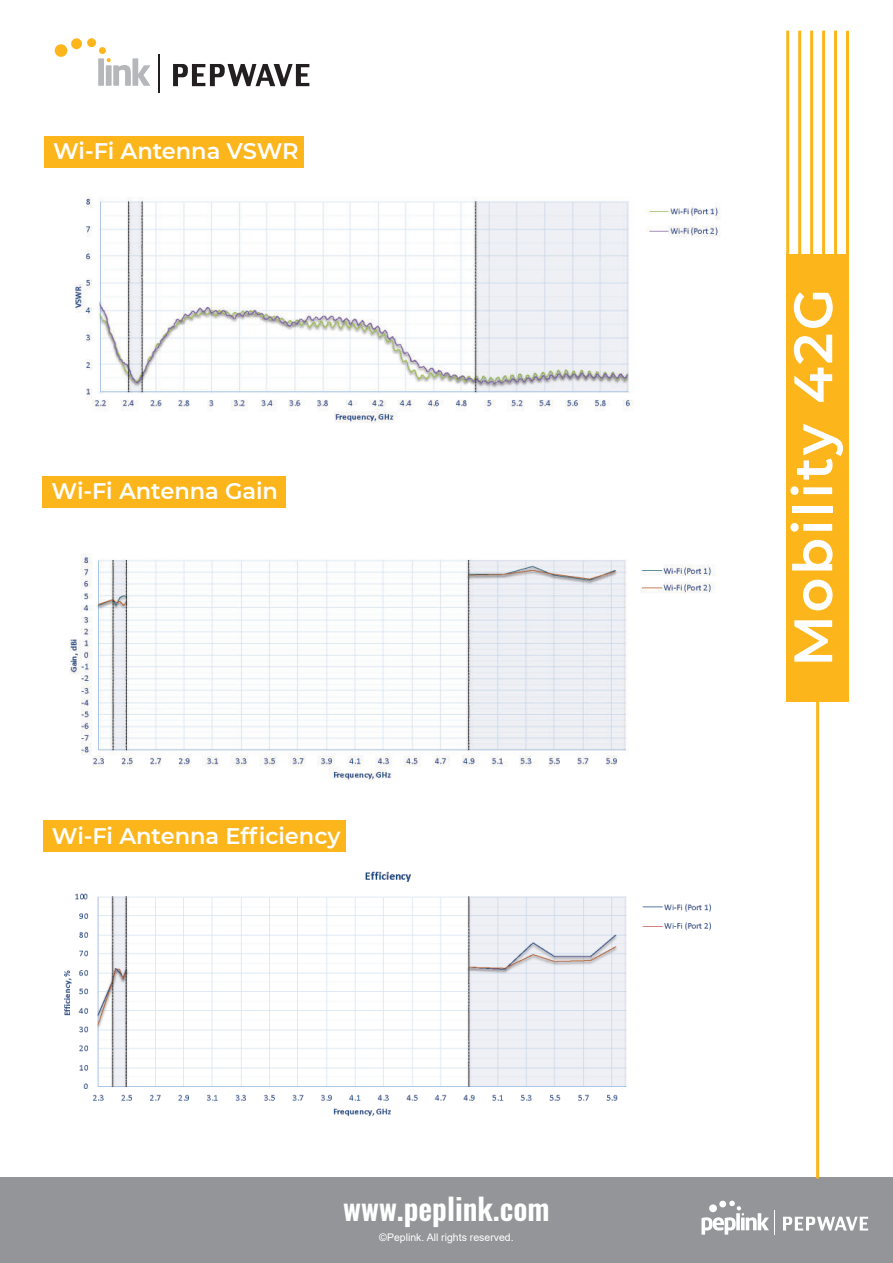
<style>
.page{position:relative;width:893px;height:1263px;background:#fff}
.page>*{position:absolute;margin:0;border:0;box-sizing:border-box;transform-origin:0 0}
.t1{font:600 54px "Montserrat";letter-spacing:.05em;color:#fff}
.t2{font:600 30px "Oswald";color:#fff}
.t3{font:600 22.5px "Montserrat";color:#fff}
.t4{font:10.5px "Arial";color:#fff}
</style>
<div class="page">
<div style="left:43px;top:820px;width:303px;height:32px;background:#fcb61c"></div>
<div style="left:44px;top:136px;width:260px;height:32px;background:#fcb61c"></div>
<div style="left:43px;top:476px;width:243px;height:32px;background:#fcb61c"></div>
<div style="left:0;top:1178px;width:893px;height:85px;background:#939598"></div>
<svg style="left:783px;top:1217px;width:85px;height:13px"></svg>
<svg style="left:701px;top:1200px;width:74px;height:35px"></svg>
<svg style="left:54px;top:38px;width:96px;height:48px"></svg>
<svg style="left:173px;top:64px;width:136px;height:22px"></svg>
<hr style="left:158px;top:54px;width:2px;height:39px;background:#231f20">
<hr style="left:786px;top:31px;width:3px;height:223px;background:#fcb61c">
<hr style="left:798px;top:31px;width:3px;height:223px;background:#fcb61c">
<hr style="left:810px;top:31px;width:3px;height:223px;background:#fcb61c">
<hr style="left:822px;top:31px;width:3px;height:223px;background:#fcb61c">
<hr style="left:834px;top:31px;width:3px;height:223px;background:#fcb61c">
<hr style="left:846px;top:31px;width:3px;height:223px;background:#fcb61c">
<div style="left:786px;top:254px;width:63px;height:447px;background:#fcb61c"></div>
<hr style="left:816px;top:701px;width:3px;height:477px;background:#fcb61c">
<img style="left:64px;top:871px;width:647px;height:245px">
<img style="left:69px;top:555px;width:646px;height:226px">
<img style="left:75px;top:197px;width:645px;height:226px">
<p class="t3" style="left:53px;top:140px;width:247px">Wi-Fi Antenna VSWR</p>
<p class="t3" style="left:52px;top:480px;width:228px">Wi-Fi Antenna Gain</p>
<p class="t3" style="left:52px;top:820px;width:290px">Wi-Fi Antenna Efficiency</p>
<h2 class="t2" style="left:343px;top:1196px;width:208px">www.peplink.com</h2>
<p class="t4" style="left:379px;top:1233px;width:136px">©Peplink. All rights reserved.</p>
<h1 class="t1" style="left:787px;top:667px;width:380px;rotate:-90deg">Mobility 42G</h1>
</div>
